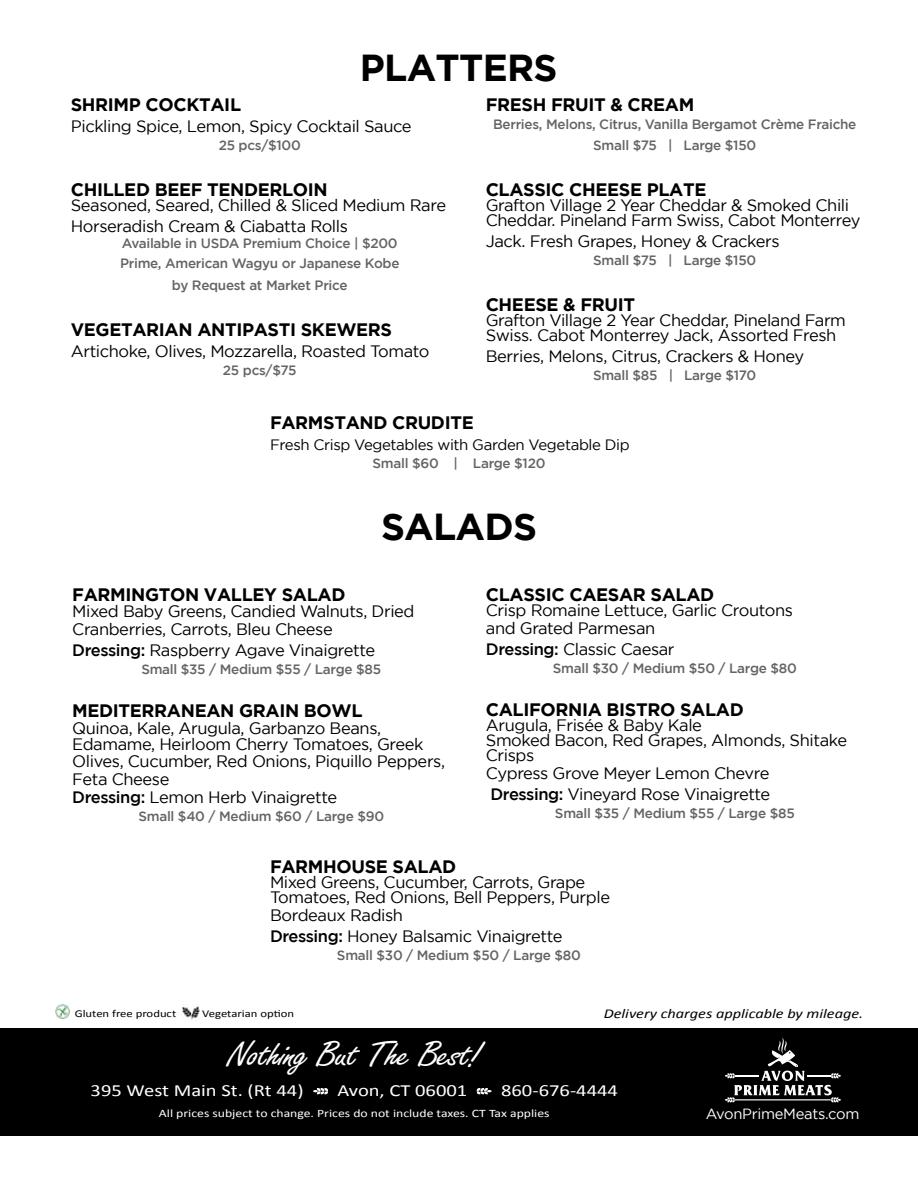
<style>
.page{position:relative;width:918px;height:1188px;background:#fff}
.page>*{position:absolute;margin:0;border:0;box-sizing:border-box;transform-origin:0 0}
.t1{font:37.5px "Freestyle Script";letter-spacing:-.03em;color:#fff;scale:1.21 1}
.t2{font:700 37.5px "Gotham";letter-spacing:-.02em;color:#000}
.t3{font:700 18px "Gotham";letter-spacing:-.02em;color:#000}
.t4{font:17.1px "Calibri";color:#fff;scale:1.21 1}
.t5{font:16.5px/15px "Gotham";letter-spacing:-.025em;color:#000}
.t6{font:15px "Gotham";letter-spacing:-.025em;color:#000}
.t7{font:14.85px "Gotham";letter-spacing:-.02em;color:#fff}
.t8{font:500 13.5px/20px "Gotham";letter-spacing:-.02em;color:#636466}
.t9{font:italic 13.5px "Calibri";color:#000;scale:1.21 1}
.t10{font:11.4px "Calibri";color:#fff;scale:1.21 1}
.t11{font:10.5px "Calibri";color:#000;scale:1.21 1}
.s1{font-weight:500}
</style>
<div class="page">
<div style="left:0;top:1028px;width:918px;height:108px;background:#000"></div>
<svg style="left:313px;top:1088px;width:15px;height:6px"></svg>
<svg style="left:477px;top:1088px;width:15px;height:6px"></svg>
<svg style="left:725px;top:1038px;width:116px;height:64px"></svg>
<img style="left:55px;top:1004px;width:15px;height:15px">
<img style="left:182px;top:1004px;width:17px;height:16px">
<h1 class="t2" style="left:360px;top:46px;width:199px">PLATTERS</h1>
<p class="t3" style="left:71px;top:94px;width:172px">SHRIMP COCKTAIL</p>
<p class="t5" style="left:71px;top:118px;width:342px">Pickling Spice, Lemon, Spicy Cocktail Sauce</p>
<p class="t8" style="left:219px;top:135px;width:84px">25 pcs/$100</p>
<p class="t3" style="left:71px;top:179px;width:259px">CHILLED BEEF TENDERLOIN</p>
<p class="t5" style="left:71px;top:194px;width:377px;line-height:21px">Seasoned, Seared, Chilled &amp; Sliced Medium Rare<br>Horseradish Cream &amp; Ciabatta Rolls</p>
<p class="t8" style="left:120px;top:233px;width:281px">Available in USDA Premium Choice | $200<br>Prime, American Wagyu or Japanese Kobe</p>
<p class="t8" style="left:172px;top:275px;width:177px">by Request at Market Price</p>
<p class="t3" style="left:71px;top:319px;width:323px">VEGETARIAN ANTIPASTI SKEWERS</p>
<p class="t5" style="left:71px;top:343px;width:360px">Artichoke, Olives, Mozzarella, Roasted Tomato</p>
<p class="t8" style="left:223px;top:360px;width:75px">25 pcs/$75</p>
<p class="t3" style="left:486px;top:94px;width:210px">FRESH FRUIT &amp; CREAM</p>
<p class="t8" style="left:493px;top:113px;width:365px;line-height:21.5px;text-align:center">Berries, Melons, Citrus, Vanilla Bergamot Crème Fraiche<br>Small $75 | Large $150</p>
<p class="t3" style="left:486px;top:180px;width:222px">CLASSIC CHEESE PLATE</p>
<p class="t5" style="left:486px;top:198px;width:376px">Grafton Village 2 Year Cheddar &amp; Smoked Chili<br>Cheddar. Pineland Farm Swiss, Cabot Monterrey</p>
<p class="t5" style="left:486px;top:234px;width:295px">Jack. Fresh Grapes, Honey &amp; Crackers</p>
<p class="t8" style="left:593px;top:250px;width:165px">Small $75 | Large $150</p>
<p class="t3" style="left:486px;top:295px;width:151px">CHEESE &amp; FRUIT</p>
<p class="t5" style="left:486px;top:313px;width:362px">Grafton Village 2 Year Cheddar, Pineland Farm<br>Swiss. Cabot Monterrey Jack, Assorted Fresh</p>
<p class="t5" style="left:486px;top:349px;width:320px">Berries, Melons, Citrus, Crackers &amp; Honey</p>
<p class="t8" style="left:593px;top:365px;width:165px">Small $85 | Large $170</p>
<p class="t3" style="left:270px;top:413px;width:205px">FARMSTAND CRUDITE</p>
<p class="t6" style="left:270px;top:437px;width:361px">Fresh Crisp Vegetables with Garden Vegetable Dip</p>
<p class="t8" style="left:373px;top:453px;width:175px">Small $60 | Large $120</p>
<h1 class="t2" style="left:381px;top:505px;width:158px">SALADS</h1>
<p class="t3" style="left:72px;top:584px;width:275px">FARMINGTON VALLEY SALAD</p>
<p class="t5" style="left:72px;top:602px;width:344px;line-height:18px">Mixed Baby Greens, Candied Walnuts, Dried<br>Cranberries, Carrots, Bleu Cheese</p>
<p class="t5" style="left:72px;top:643px;width:304px"><span class="s1">Dressing:</span> Raspberry Agave Vinaigrette</p>
<p class="t8" style="left:141px;top:659px;width:241px">Small $35 / Medium $55 / Large $85</p>
<p class="t3" style="left:72px;top:700px;width:292px">MEDITERRANEAN GRAIN BOWL</p>
<p class="t5" style="left:72px;top:719px;width:374px;line-height:16.5px">Quinoa, Kale, Arugula, Garbanzo Beans,<br>Edamame, Heirloom Cherry Tomatoes, Greek<br>Olives, Cucumber, Red Onions, Piquillo Peppers,</p>
<p class="t5" style="left:72px;top:770px;width:267px;line-height:18px">Feta Cheese<br><span class="s1">Dressing:</span> Lemon Herb Vinaigrette</p>
<p class="t8" style="left:138px;top:806px;width:247px">Small $40 / Medium $60 / Large $90</p>
<p class="t3" style="left:486px;top:584px;width:230px">CLASSIC CAESAR SALAD</p>
<p class="t5" style="left:486px;top:601px;width:309px;line-height:18px">Crisp Romaine Lettuce, Garlic Croutons and Grated Parmesan</p>
<p class="t5" style="left:486px;top:641px;width:190px"><span class="s1">Dressing:</span> Classic Caesar</p>
<p class="t8" style="left:553px;top:658px;width:246px">Small $30 / Medium $50 / Large $80</p>
<p class="t3" style="left:486px;top:699px;width:259px">CALIFORNIA BISTRO SALAD</p>
<p class="t5" style="left:486px;top:717px;width:363px">Arugula, Frisée &amp; Baby Kale<br>Smoked Bacon, Red Grapes, Almonds, Shitake<br>Crisps</p>
<p class="t5" style="left:486px;top:762px;width:286px;line-height:21px">Cypress Grove Meyer Lemon Chevre<br><span class="s1">Dressing:</span> Vineyard Rose Vinaigrette</p>
<p class="t8" style="left:555px;top:803px;width:241px">Small $35 / Medium $55 / Large $85</p>
<p class="t3" style="left:270px;top:856px;width:188px">FARMHOUSE SALAD</p>
<p class="t5" style="left:270px;top:874px;width:342px">Mixed Greens, Cucumber, Carrots, Grape<br>Tomatoes, Red Onions, Bell Peppers, Purple</p>
<p class="t5" style="left:270px;top:904px;width:294px;line-height:21px">Bordeaux Radish<br><span class="s1">Dressing:</span> Honey Balsamic Vinaigrette</p>
<p class="t8" style="left:337px;top:945px;width:246px">Small $30 / Medium $50 / Large $80</p>
<p class="t11" style="left:75px;top:1007px;width:85px">Gluten free product</p>
<p class="t11" style="left:202px;top:1007px;width:77px">Vegetarian option</p>
<p class="t9" style="left:604px;top:1004px;width:216px">Delivery charges applicable by mileage.</p>
<h1 class="t1" style="left:227px;top:1034px;width:211px">Nothing But The Best!</h1>
<p class="t4" style="left:91px;top:1078px;width:178px">395 West Main St. (Rt 44)</p>
<p class="t4" style="left:337px;top:1078px;width:109px">Avon, CT 06001</p>
<p class="t4" style="left:501px;top:1078px;width:98px">860-676-4444</p>
<p class="t10" style="left:159px;top:1105px;width:324px">All prices subject to change. Prices do not include taxes. CT Tax applies</p>
<p class="t7" style="left:706px;top:1106px;width:155px">AvonPrimeMeats.com</p>
</div>
